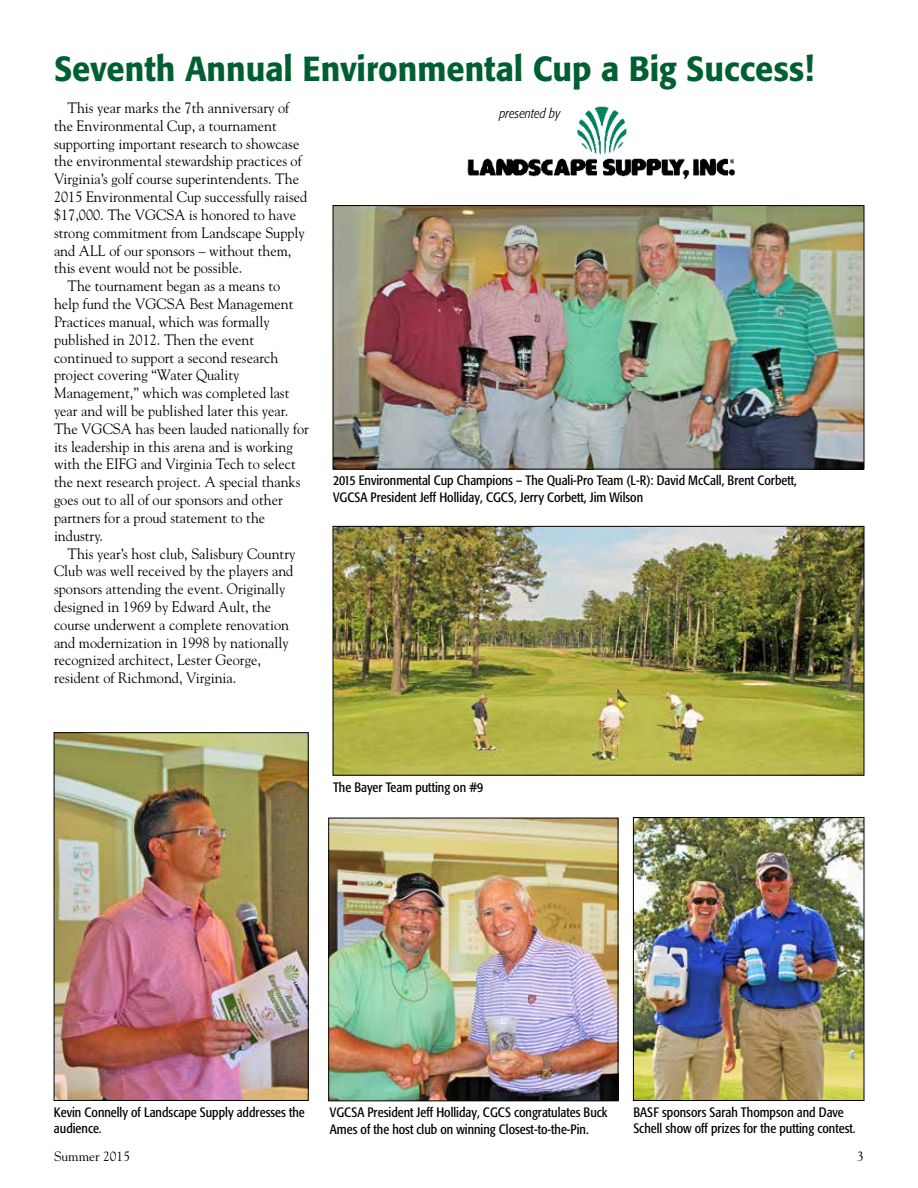
<style>
.page{position:relative;width:918px;height:1188px;background:#fff}
.page>*{position:absolute;margin:0;border:0;box-sizing:border-box;transform-origin:0 0}
.t1{font:500 34.5px "Formata";color:#005f31;scale:.94 1}
.t2{font:15px "Goudy";color:#000;scale:.95 1}
.t3{font:condensed 13.5px/16.5px "Formata";color:#000}
.t4{font:13.5px "Goudy";color:#000}
.t5{font:italic 300 condensed 13.5px "Formata";color:#000}
</style>
<div class="page">
<img style="left:56px;top:734px;width:251px;height:365px">
<div style="left:54px;top:732px;width:255px;height:369px;border:1px solid #000"></div>
<img style="left:330px;top:820px;width:286px;height:279px">
<div style="left:328px;top:818px;width:290px;height:283px;border:1px solid #000"></div>
<img style="left:335px;top:207px;width:527px;height:260px">
<div style="left:333px;top:205px;width:531px;height:264px;border:1px solid #000"></div>
<img style="left:635px;top:819px;width:227px;height:280px">
<div style="left:633px;top:817px;width:231px;height:284px;border:1px solid #000"></div>
<img style="left:335px;top:528px;width:527px;height:246px">
<div style="left:333px;top:526px;width:531px;height:250px;border:1px solid #000"></div>
<img style="left:467px;top:106px;width:268px;height:74px">
<h1 class="t1" style="left:54px;top:48px;width:810px">Seventh Annual Environmental Cup a Big Success!</h1>
<p class="t2" style="left:68px;top:99px;width:235px">This year marks the 7th anniversary of</p>
<p class="t2" style="left:54px;top:116px;width:236px">the Environmental Cup, a tournament</p>
<p class="t2" style="left:54px;top:134px;width:260px">supporting important research to showcase</p>
<p class="t2" style="left:54px;top:152px;width:262px">the environmental stewardship practices of</p>
<p class="t2" style="left:54px;top:170px;width:259px">Virginia’s golf course superintendents. The</p>
<p class="t2" style="left:54px;top:188px;width:268px">2015 Environmental Cup successfully raised</p>
<p class="t2" style="left:54px;top:205px;width:257px">$17,000. The VGCSA is honored to have</p>
<p class="t2" style="left:54px;top:223px;width:266px">strong commitment from Landscape Supply</p>
<p class="t2" style="left:54px;top:241px;width:252px">and ALL of our sponsors – without them,</p>
<p class="t2" style="left:54px;top:259px;width:200px">this event would not be possible.</p>
<p class="t2" style="left:68px;top:277px;width:226px">The tournament began as a means to</p>
<p class="t2" style="left:54px;top:295px;width:254px">help fund the VGCSA Best Management</p>
<p class="t2" style="left:54px;top:312px;width:229px">Practices manual, which was formally</p>
<p class="t2" style="left:54px;top:330px;width:212px">published in 2012. Then the event</p>
<p class="t2" style="left:54px;top:348px;width:238px">continued to support a second research</p>
<p class="t2" style="left:54px;top:366px;width:197px">project covering “Water Quality</p>
<p class="t2" style="left:54px;top:384px;width:249px">Management,” which was completed last</p>
<p class="t2" style="left:54px;top:401px;width:248px">year and will be published later this year.</p>
<p class="t2" style="left:54px;top:419px;width:270px">The VGCSA has been lauded nationally for</p>
<p class="t2" style="left:54px;top:437px;width:253px">its leadership in this arena and is working</p>
<p class="t2" style="left:54px;top:455px;width:256px">with the EIFG and Virginia Tech to select</p>
<p class="t2" style="left:54px;top:473px;width:261px">the next research project. A special thanks</p>
<p class="t2" style="left:54px;top:491px;width:242px">goes out to all of our sponsors and other</p>
<p class="t2" style="left:54px;top:508px;width:224px">partners for a proud statement to the</p>
<p class="t2" style="left:54px;top:526px;width:53px">industry.</p>
<p class="t2" style="left:68px;top:544px;width:241px">This year’s host club, Salisbury Country</p>
<p class="t2" style="left:54px;top:562px;width:254px">Club was well received by the players and</p>
<p class="t2" style="left:54px;top:580px;width:245px">sponsors attending the event. Originally</p>
<p class="t2" style="left:54px;top:597px;width:230px">designed in 1969 by Edward Ault, the</p>
<p class="t2" style="left:54px;top:615px;width:249px">course underwent a complete renovation</p>
<p class="t2" style="left:54px;top:633px;width:249px">and modernization in 1998 by nationally</p>
<p class="t2" style="left:54px;top:651px;width:219px">recognized architect, Lester George,</p>
<p class="t2" style="left:54px;top:669px;width:194px">resident of Richmond, Virginia.</p>
<p class="t5" style="left:499px;top:106px;width:63px">presented by</p>
<p class="t3" style="left:333px;top:472px;width:466px">2015 Environmental Cup Champions – The Quali-Pro Team (L-R): David McCall, Brent Corbett,<br>VGCSA President Jeff Holliday, CGCS, Jerry Corbett, Jim Wilson</p>
<p class="t3" style="left:333px;top:779px;width:152px">The Bayer Team putting on #9</p>
<p class="t3" style="left:54px;top:1104px;width:252px">Kevin Connelly of Landscape Supply addresses the audience.</p>
<p class="t3" style="left:633px;top:1104px;width:224px">BASF sponsors Sarah Thompson and Dave<br>Schell show off prizes for the putting contest.</p>
<p class="t3" style="left:330px;top:1104px;width:279px">VGCSA President Jeff Holliday, CGCS congratulates Buck<br>Ames of the host club on winning Closest-to-the-Pin.</p>
<p class="t4" style="left:54px;top:1148px;width:78px">Summer 2015</p>
<p class="t4" style="left:857px;top:1148px;width:8px">3</p>
</div>
